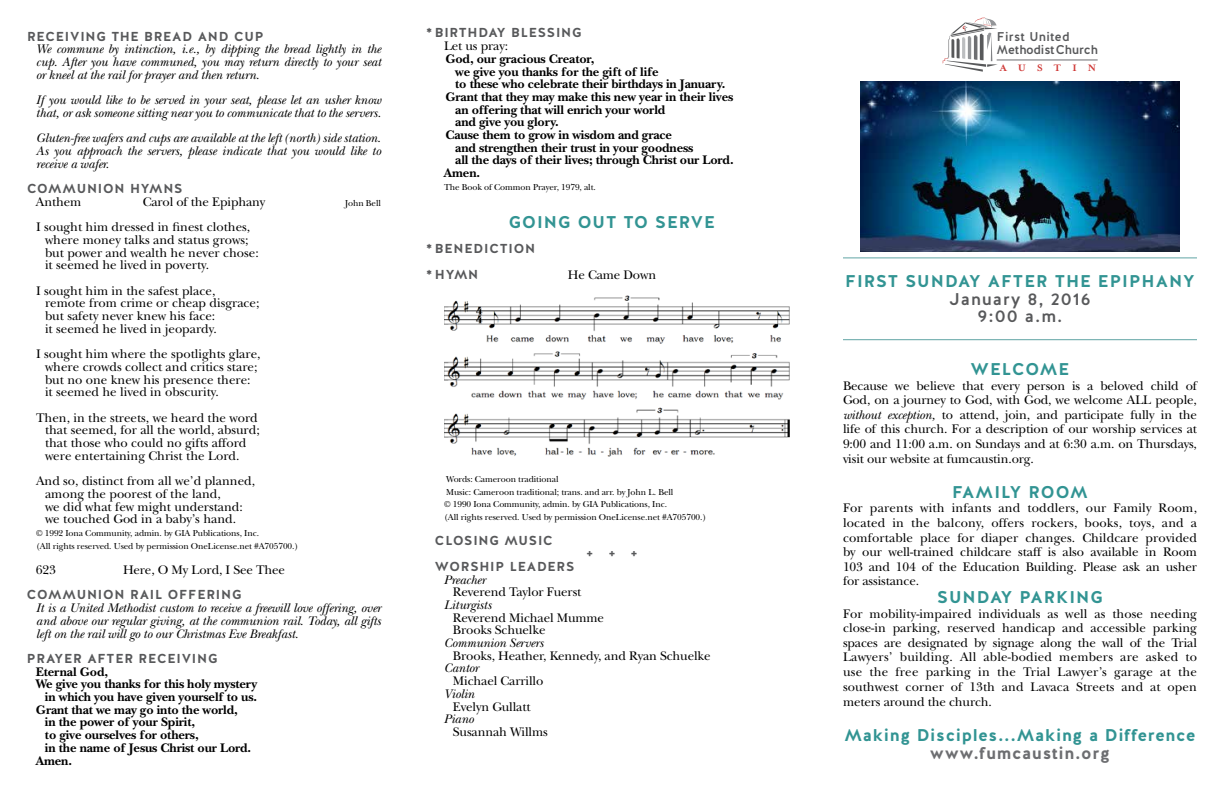
<style>
.page{position:relative;width:1224px;height:792px;background:#fff}
.page>*{position:absolute;margin:0;border:0;box-sizing:border-box;transform-origin:0 0}
.t1{font:700 17px "Halis R";letter-spacing:.05em;color:#329493}
.t2{font:500 17px/17.6px "Halis R";letter-spacing:.06em;color:#58595b;text-align:center}
.t3{font:700 17px "Halis R";letter-spacing:.04em;color:#6d6e71}
.t4{font:13px/12.7px "New Baskerville Std";color:#000}
.t5{font:italic 13px/12.7px "New Baskerville Std";letter-spacing:-.01em;color:#000;text-align:justify}
.t6{font:700 13px "New Baskerville Std";letter-spacing:-.01em;color:#000}
.t7{font:700 13px/25.4px "Halis R";letter-spacing:.06em;color:#58595b}
.t8{font:500 12.7px/13.5px "Halis R";letter-spacing:.005em;color:#58595b}
.t9{font:700 10.8px "Mrs Eaves";letter-spacing:1em;color:#cf3735;scale:1.04 1}
.t10{font:9px/12.7px "New Baskerville Std";letter-spacing:-.01em;color:#000}
.s1{font-style:italic}
</style>
<div class="page">
<img style="left:444px;top:295px;width:345px;height:162px">
<hr style="left:997px;top:60px;width:100px;height:1px;background:#6d6e71">
<svg style="left:943px;top:18px;width:55px;height:54px"></svg>
<hr style="left:843px;top:257px;width:354px;height:1px;background:#5fa4a4">
<hr style="left:843px;top:339px;width:354px;height:1px;background:#5fa4a4">
<img style="left:860px;top:81px;width:320px;height:171px">
<p class="t7" style="left:27px;top:24px;width:238px">RECEIVING THE BREAD AND CUP</p>
<p class="t5" style="left:36px;top:43px;width:347px">We commune by intinction, i.e., by dipping the bread lightly in the cup. After you have communed, you may return directly to your seat or kneel at the rail for prayer and then return.</p>
<p class="t5" style="left:36px;top:94px;width:347px">If you would like to be served in your seat, please let an usher know that, or ask someone sitting near you to communicate that to the servers.</p>
<p class="t5" style="left:36px;top:132px;width:346px">Gluten-free wafers and cups are available at the left (north) side station.<br>As you approach the servers, please indicate that you would like to receive a wafer.</p>
<p class="t7" style="left:27px;top:176px;width:157px">COMMUNION HYMNS</p>
<p class="t4" style="left:36px;top:195px;width:47px">Anthem</p>
<p class="t4" style="left:143px;top:195px;width:124px">Carol of the Epiphany</p>
<p class="t10" style="left:345px;top:196px;width:37px">John Bell</p>
<p class="t4" style="left:45px;top:221px;width:215px;text-indent:-9px">I sought him dressed in finest clothes, where money talks and status grows; but power and wealth he never chose: it seemed he lived in poverty.</p>
<p class="t4" style="left:45px;top:284px;width:216px;text-indent:-9px">I sought him in the safest place,<br>remote from crime or cheap disgrace; but safety never knew his face:<br>it seemed he lived in jeopardy.</p>
<p class="t4" style="left:45px;top:348px;width:217px;text-indent:-9px">I sought him where the spotlights glare, where crowds collect and critics stare; but no one knew his presence there: it seemed he lived in obscurity.</p>
<p class="t4" style="left:45px;top:411px;width:216px;text-indent:-9px">Then, in the streets, we heard the word that seemed, for all the world, absurd; that those who could no gifts afford were entertaining Christ the Lord.</p>
<p class="t4" style="left:45px;top:475px;width:212px;text-indent:-9px">And so, distinct from all we’d planned, among the poorest of the land,<br>we did what few might understand: we touched God in a baby’s hand.</p>
<p class="t10" style="left:36px;top:527px;width:264px">© 1992 Iona Community, admin. by GIA Publications, Inc.<br>(All rights reserved. Used by permission OneLicense.net #A705700.)</p>
<p class="t4" style="left:36px;top:564px;width:22px">623</p>
<p class="t4" style="left:123px;top:564px;width:163px">Here, O My Lord, I See Thee</p>
<p class="t7" style="left:27px;top:582px;width:216px">COMMUNION RAIL OFFERING</p>
<p class="t5" style="left:36px;top:602px;width:347px">It is a United Methodist custom to receive a freewill love offering, over and above our regular giving, at the communion rail. Today, all gifts left on the rail will go to our Christmas Eve Breakfast.</p>
<p class="t7" style="left:27px;top:646px;width:192px">PRAYER AFTER RECEIVING</p>
<p class="t6" style="left:36px;top:664px;width:74px">Eternal God,</p>
<p class="t6" style="left:36px;top:677px;width:223px">We give you thanks for this holy mystery</p>
<p class="t6" style="left:45px;top:689px;width:214px">in which you have given yourself to us.</p>
<p class="t6" style="left:36px;top:702px;width:203px">Grant that we may go into the world,</p>
<p class="t6" style="left:45px;top:715px;width:152px">in the power of your Spirit,</p>
<p class="t6" style="left:45px;top:727px;width:155px">to give ourselves for others,</p>
<p class="t6" style="left:45px;top:740px;width:208px">in the name of Jesus Christ our Lord.</p>
<p class="t6" style="left:36px;top:753px;width:38px">Amen.</p>
<p class="t7" style="left:426px;top:20px;width:157px">* BIRTHDAY BLESSING</p>
<p class="t4" style="left:444px;top:40px;width:66px">Let us pray:</p>
<p class="t6" style="left:446px;top:51px;width:150px">God, our gracious Creator,</p>
<p class="t6" style="left:455px;top:64px;width:205px">we give you thanks for the gift of life</p>
<p class="t6" style="left:455px;top:76px;width:272px">to these who celebrate their birthdays in January.</p>
<p class="t6" style="left:446px;top:89px;width:289px">Grant that they may make this new year in their lives</p>
<p class="t6" style="left:455px;top:102px;width:212px">an offering that will enrich your world</p>
<p class="t6" style="left:455px;top:115px;width:105px">and give you glory.</p>
<p class="t6" style="left:446px;top:127px;width:228px">Cause them to grow in wisdom and grace</p>
<p class="t6" style="left:455px;top:140px;width:240px">and strengthen their trust in your goodness</p>
<p class="t6" style="left:455px;top:153px;width:280px">all the days of their lives; through Christ our Lord.</p>
<p class="t6" style="left:444px;top:165px;width:38px">Amen.</p>
<p class="t10" style="left:444px;top:181px;width:153px">The Book of Common Prayer, 1979, alt.</p>
<h1 class="t1" style="left:509px;top:211px;width:208px">GOING OUT TO SERVE</h1>
<p class="t7" style="left:426px;top:236px;width:111px">* BENEDICTION * HYMN</p>
<p class="t4" style="left:568px;top:268px;width:90px">He Came Down</p>
<p class="t10" style="left:444px;top:473px;width:264px">Words: Cameroon traditional<br>Music: Cameroon traditional; trans. and arr. by John L. Bell<br>© 1990 Iona Community, admin. by GIA Publications, Inc.<br>(All rights reserved. Used by permission OneLicense.net #A705700.)</p>
<p class="t7" style="left:435px;top:528px;width:119px">CLOSING MUSIC</p>
<p class="t7" style="left:586px;top:541px;width:53px">+ + +</p>
<p class="t7" style="left:435px;top:554px;width:141px">WORSHIP LEADERS</p>
<p class="t5" style="left:444px;top:573px;width:43px">Preacher</p>
<p class="t4" style="left:453px;top:586px;width:130px">Reverend Taylor Fuerst</p>
<p class="t5" style="left:444px;top:598px;width:49px">Liturgists</p>
<p class="t4" style="left:453px;top:611px;width:153px">Reverend Michael Mumme<br>Brooks Schuelke</p>
<p class="t5" style="left:444px;top:637px;width:101px">Communion Servers</p>
<p class="t4" style="left:453px;top:649px;width:259px">Brooks, Heather, Kennedy, and Ryan Schuelke</p>
<p class="t5" style="left:444px;top:662px;width:36px">Cantor</p>
<p class="t4" style="left:453px;top:675px;width:92px">Michael Carrillo</p>
<p class="t5" style="left:444px;top:687px;width:32px">Violin</p>
<p class="t4" style="left:453px;top:700px;width:79px">Evelyn Gullatt</p>
<p class="t5" style="left:444px;top:713px;width:31px">Piano</p>
<p class="t4" style="left:453px;top:725px;width:96px">Susannah Willms</p>
<p class="t8" style="left:997px;top:30px;width:103px">First United<br>MethodistChurch</p>
<p class="t9" style="left:1000px;top:62px;width:94px">AUSTIN</p>
<h1 class="t1" style="left:845px;top:270px;width:351px">FIRST SUNDAY AFTER THE EPIPHANY</h1>
<h1 class="t2" style="left:949px;top:290px;width:143px">January 8, 2016<br>9:00 a.m.</h1>
<h1 class="t1" style="left:971px;top:358px;width:100px">WELCOME</h1>
<p class="t4" style="left:843px;top:378px;width:356px;line-height:14.6px;text-align:justify">Because we believe that every person is a beloved child of God, on a journey to God, with God, we welcome ALL people, <span class="s1">without exception,</span> to attend, join, and participate fully in the life of this church. For a description of our worship services at 9:00 and 11:00 a.m. on Sundays and at 6:30 a.m. on Thursdays, visit our website at fumcaustin.org.</p>
<h1 class="t1" style="left:952px;top:481px;width:137px">FAMILY ROOM</h1>
<p class="t4" style="left:843px;top:501px;width:356px;line-height:14.6px;text-align:justify">For parents with infants and toddlers, our Family Room, located in the balcony, offers rockers, books, toys, and a comfortable place for diaper changes. Childcare provided by our well-trained childcare staff is also available in Room 103 and 104 of the Education Building. Please ask an usher for assistance.</p>
<h1 class="t1" style="left:937px;top:586px;width:167px">SUNDAY PARKING</h1>
<p class="t4" style="left:843px;top:606px;width:356px;line-height:14.8px;text-align:justify">For mobility-impaired individuals as well as those needing close-in parking, reserved handicap and accessible parking spaces are designated by signage along the wall of the Trial Lawyers’ building. All able-bodied members are asked to use the free parking in the Trial Lawyer’s garage at the southwest corner of 13th and Lavaca Streets and at open meters around the church.</p>
<h1 class="t1" style="left:844px;top:725px;width:353px">Making Disciples...Making a Difference</h1>
<h1 class="t3" style="left:930px;top:742px;width:182px">www.fumcaustin.org</h1>
</div>
